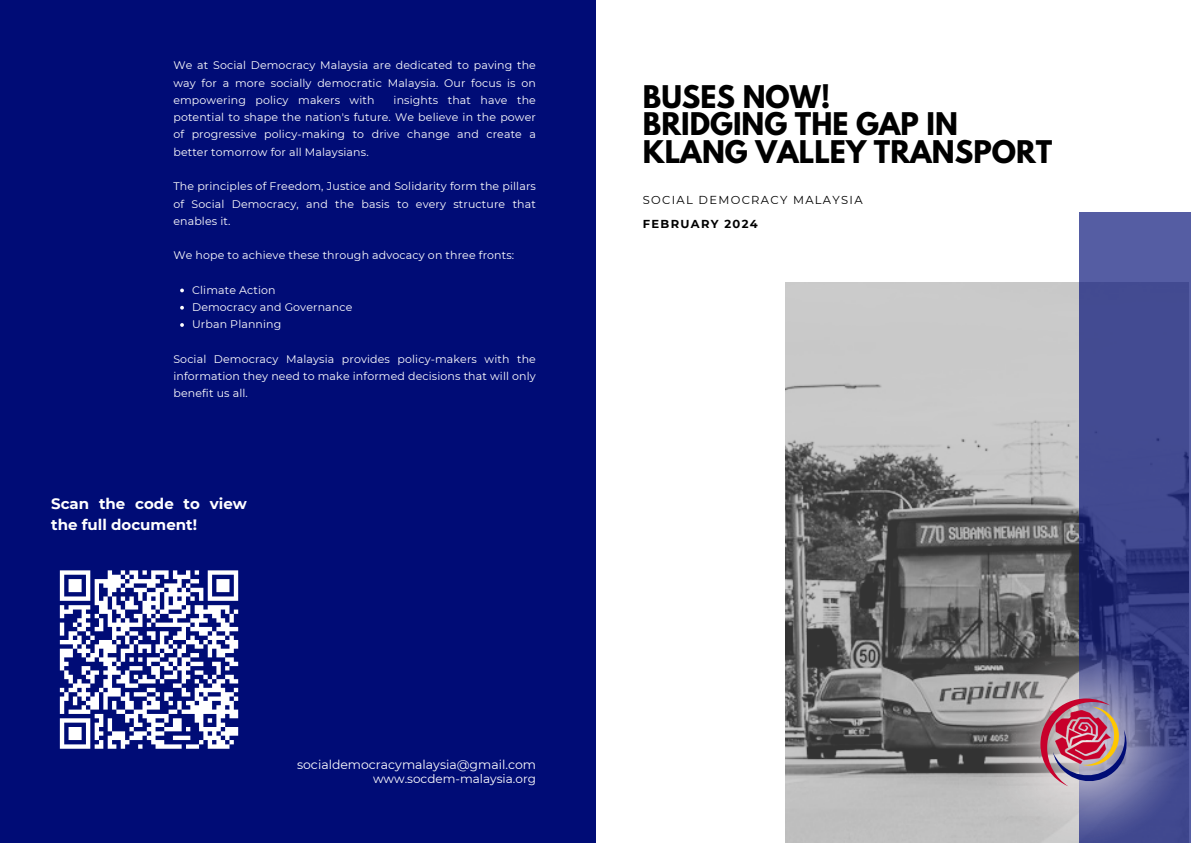
<style>
.page{position:relative;width:1191px;height:843px;background:#fff}
.page>*{position:absolute;margin:0;border:0;box-sizing:border-box;transform-origin:0 0}
.t1{font:700 27.6px/27.6px "League Spartan";color:#000}
.t2{font:700 15px/21px "Montserrat";color:#fff}
.t3{font:12.4px "Montserrat";color:#fff}
.t4{font:12px "Montserrat";color:#fff}
.t5{font:11.5px "Montserrat";letter-spacing:.115em;color:#000}
.t6{font:700 11.5px "Montserrat";letter-spacing:.115em;color:#000}
.t7{font:11px/17.2px "Montserrat";letter-spacing:.01em;color:#fff;text-align:justify}
</style>
<div class="page">
<div style="left:0;top:0;width:595px;height:842px;background:#000c76"></div>
<svg style="left:180px;top:288px;width:4px;height:4px"></svg>
<svg style="left:180px;top:306px;width:4px;height:3px"></svg>
<svg style="left:180px;top:323px;width:4px;height:4px"></svg>
<img style="left:785px;top:282px;width:294px;height:560px">
<svg style="left:1079px;top:212px;width:111px;height:630px;background:#3f478e"></svg>
<img style="left:980px;top:638px;width:208px;height:204px">
<img style="left:1040px;top:698px;width:89px;height:88px">
<svg style="left:59px;top:570px;width:180px;height:179px"></svg>
<p class="t7" style="left:173px;top:57px;width:364px">We at Social Democracy Malaysia are dedicated to paving the way for a more socially democratic Malaysia. Our focus is on empowering policy makers with</p>
<p class="t7" style="left:173px;top:91px;width:364px;text-indent:220px">insights that have the potential to shape the nation's future. We believe in the power of progressive policy-making to drive change and create a better tomorrow for all Malaysians.</p>
<p class="t7" style="left:173px;top:178px;width:364px">The principles of Freedom, Justice and Solidarity form the pillars of Social Democracy, and the basis to every structure that enables it.</p>
<p class="t7" style="left:173px;top:247px;width:342px">We hope to achieve these through advocacy on three fronts:</p>
<p class="t7" style="left:192px;top:281px;width:85px">Climate Action</p>
<p class="t7" style="left:192px;top:298px;width:162px">Democracy and Governance</p>
<p class="t7" style="left:192px;top:316px;width:91px">Urban Planning</p>
<p class="t7" style="left:173px;top:350px;width:364px">Social Democracy Malaysia provides policy-makers with the information they need to make informed decisions that will only benefit us all.</p>
<h2 class="t2" style="left:51px;top:493px;width:197px">Scan the code to view the full document!</h2>
<h1 class="t3" style="left:297px;top:756px;width:240px">socialdemocracymalaysia@gmail.com</h1>
<h4 class="t4" style="left:373px;top:771px;width:164px">www.socdem-malaysia.org</h4>
<p class="t1" style="left:643px;top:86px;width:411px">BUSES NOW!<br>BRIDGING THE GAP IN<br>KLANG VALLEY TRANSPORT</p>
<h5 class="t5" style="left:643px;top:192px;width:221px">SOCIAL DEMOCRACY MALAYSIA</h5>
<h5 class="t6" style="left:643px;top:217px;width:116px">FEBRUARY 2024</h5>
</div>
